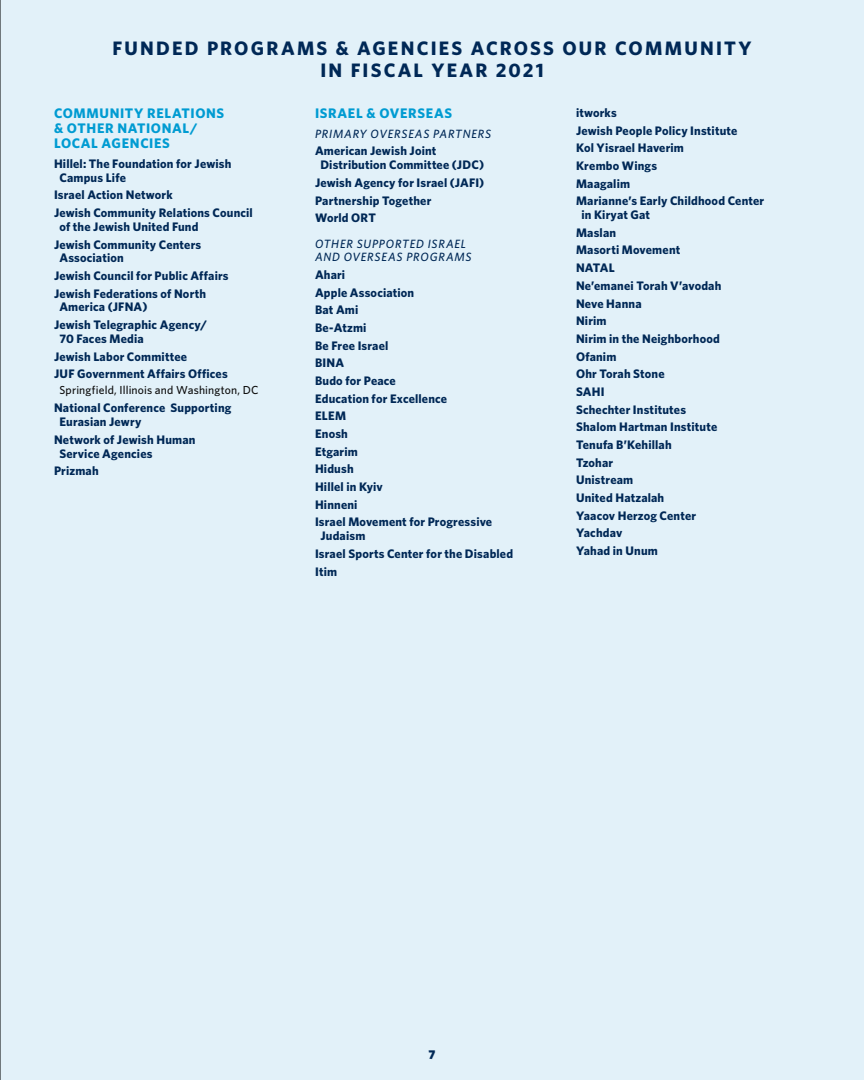
<style>
.page{position:relative;width:864px;height:1080px;background:#e2f1f9}
.page>*{position:absolute;margin:0;border:0;box-sizing:border-box;transform-origin:0 0}
.t1{font:700 19.5px/22.5px "Whitney";letter-spacing:.115em;color:#002856;text-align:center}
.t2{font:700 13.8px/15px "Whitney";letter-spacing:.045em;color:#009bd2}
.t3{font:900 12.75px "Whitney";color:#002856}
.t4{font:700 12.3px/17.7px "Whitney";letter-spacing:.015em;color:#002856}
.t5{font:italic 500 12px/13.5px "Whitney";letter-spacing:.065em;color:#002856}
.t6{font:500 11.7px "Whitney";letter-spacing:.015em;color:#0d0d0d}
</style>
<div class="page">
<hr style="left:0;top:0;width:1px;height:1080px;background:#000">
<h1 class="t1" style="left:113px;top:36px;width:640px">FUNDED PROGRAMS &amp; AGENCIES ACROSS OUR COMMUNITY<br>IN FISCAL YEAR 2021</h1>
<p class="t2" style="left:54px;top:105px;width:172px">COMMUNITY RELATIONS &amp; OTHER NATIONAL/<br>LOCAL AGENCIES</p>
<p class="t4" style="left:59px;top:156px;width:174px;line-height:13.8px;text-indent:-5px">Hillel: The Foundation for Jewish<br>Campus Life</p>
<p class="t4" style="left:54px;top:186px;width:200px">Israel Action Network<br>Jewish Community Relations Council</p>
<p class="t4" style="left:54px;top:217px;width:149px;text-align:center">of the Jewish United Fund<br>Jewish Community Centers</p>
<p class="t4" style="left:54px;top:249px;width:176px;text-indent:5px">Association<br>Jewish Council for Public Affairs<br>Jewish Federations of North</p>
<p class="t4" style="left:54px;top:298px;width:154px;text-indent:5px">America (JFNA)<br>Jewish Telegraphic Agency/</p>
<p class="t4" style="left:54px;top:329px;width:175px;text-indent:5px">70 Faces Media<br>Jewish Labor Committee<br>JUF Government Affairs Offices</p>
<p class="t6" style="left:59px;top:382px;width:201px">Springfield, Illinois and Washington, DC</p>
<p class="t4" style="left:59px;top:401px;width:174px;line-height:13.8px;text-indent:-5px">National Conference Supporting<br>Eurasian Jewry</p>
<p class="t4" style="left:59px;top:432px;width:138px;line-height:13.8px;text-indent:-5px">Network of Jewish Human<br>Service Agencies</p>
<p class="t4" style="left:54px;top:462px;width:46px">Prizmah</p>
<p class="t2" style="left:315px;top:105px;width:139px">ISRAEL &amp; OVERSEAS</p>
<p class="t5" style="left:315px;top:127px;width:178px">PRIMARY OVERSEAS PARTNERS</p>
<p class="t4" style="left:320px;top:144px;width:165px;line-height:13.8px;text-indent:-5px">American Jewish Joint<br>Distribution Committee (JDC)</p>
<p class="t4" style="left:315px;top:173px;width:171px">Jewish Agency for Israel (JAFI)<br>Partnership Together<br>World ORT</p>
<p class="t5" style="left:315px;top:236px;width:158px">OTHER SUPPORTED ISRAEL<br>AND OVERSEAS PROGRAMS</p>
<p class="t4" style="left:315px;top:265px;width:179px">Ahari<br>Apple Association<br>Bat Ami<br>Be-Atzmi<br>Be Free Israel<br>BINA<br>Budo for Peace<br>Education for Excellence<br>ELEM<br>Enosh<br>Etgarim<br>Hidush<br>Hillel in Kyiv<br>Hinneni<br>Israel Movement for Progressive</p>
<p class="t4" style="left:315px;top:527px;width:200px;text-indent:5px">Judaism<br>Israel Sports Center for the Disabled<br>Itim</p>
<p class="t4" style="left:576px;top:103px;width:190px">itworks<br>Jewish People Policy Institute<br>Kol Yisrael Haverim<br>Krembo Wings<br>Maagalim<br>Marianne’s Early Childhood Center</p>
<p class="t4" style="left:576px;top:206px;width:147px;text-indent:5px">in Kiryat Gat<br>Maslan<br>Masorti Movement<br>NATAL<br>Ne’emanei Torah V’avodah<br>Neve Hanna<br>Nirim<br>Nirim in the Neighborhood<br>Ofanim<br>Ohr Torah Stone<br>SAHI<br>Schechter Institutes<br>Shalom Hartman Institute<br>Tenufa B’Kehillah<br>Tzohar<br>Unistream<br>United Hatzalah<br>Yaacov Herzog Center<br>Yachdav<br>Yahad in Unum</p>
<p class="t3" style="left:429px;top:1047px;width:8px">7</p>
</div>
